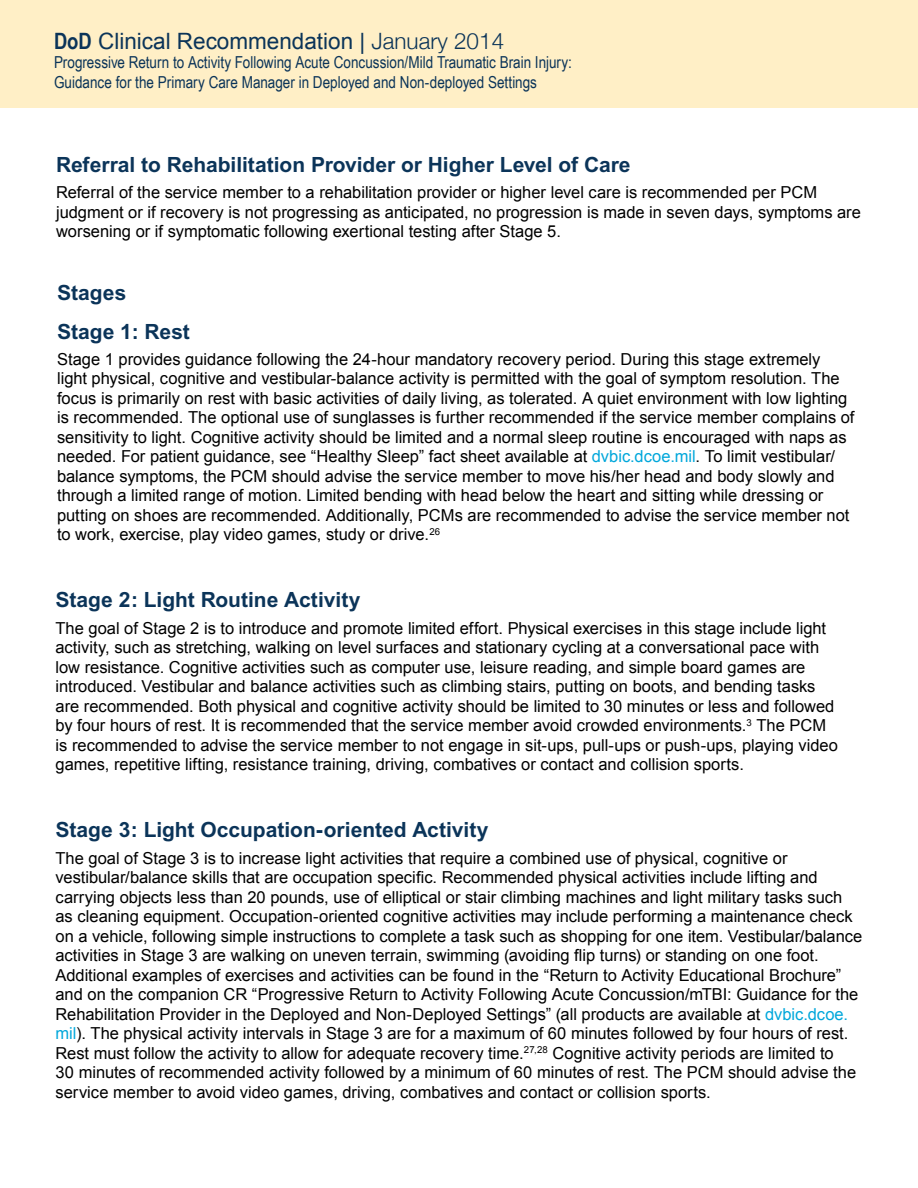
<style>
.page{position:relative;width:918px;height:1188px;background:#fff}
.page>*{position:absolute;margin:0;border:0;box-sizing:border-box;transform-origin:0 0}
.t1{font:22.5px "Arial";color:#0b3459}
.t2{font:700 21px "Arial";color:#0b3459}
.body{font:16.5px/19.5px "Arial";color:#000}
.t3{font:16.5px/19.5px "Arial Narrow";color:#0b3459}
.s1{font-family:"Arial Narrow";font-weight:700}
.s2{font-family:"Helvetica Neue";font-weight:300}
.s3{color:#00a7db}
</style>
<div class="page">
<div style="left:0;top:0;width:918px;height:108px;background:#ffefc6"></div>
<h1 class="t1" style="left:54px;top:26px;width:452px"><span class="s1">DoD</span> Clinical Recommendation | <span class="s2">January 2014</span></h1>
<p class="t3" style="left:54px;top:52px;width:520px">Progressive Return to Activity Following Acute Concussion/Mild Traumatic Brain Injury:<br>Guidance for the Primary Care Manager in Deployed and Non-deployed Settings</p>
<h3 class="t2" style="left:56px;top:152px;width:576px">Referral to Rehabilitation Provider or Higher Level of Care</h3>
<p class="body" style="left:56px;top:183px;width:806px">Referral of the service member to a rehabilitation provider or higher level care is recommended per PCM judgment or if recovery is not progressing as anticipated, no progression is made in seven days, symptoms are worsening or if symptomatic following exertional testing after Stage 5.</p>
<h2 class="t2" style="left:57px;top:281px;width:70px">Stages</h2>
<h3 class="t2" style="left:57px;top:319px;width:134px">Stage 1: Rest</h3>
<p class="body" style="left:57px;top:349px;width:799px">Stage 1 provides guidance following the 24-hour mandatory recovery period. During this stage extremely light physical, cognitive and vestibular-balance activity is permitted with the goal of symptom resolution. The focus is primarily on rest with basic activities of daily living, as tolerated. A quiet environment with low lighting is recommended. The optional use of sunglasses is further recommended if the service member complains of sensitivity to light. Cognitive activity should be limited and a normal sleep routine is encouraged with naps as needed. For patient guidance, see “Healthy Sleep” fact sheet available at <span class="s3">dvbic.dcoe.mil</span>. To limit vestibular/ balance symptoms, the PCM should advise the service member to move his/her head and body slowly and through a limited range of motion. Limited bending with head below the heart and sitting while dressing or putting on shoes are recommended. Additionally, PCMs are recommended to advise the service member not to work, exercise, play video games, study or drive.<sup>26</sup></p>
<h3 class="t2" style="left:56px;top:588px;width:306px">Stage 2: Light Routine Activity</h3>
<p class="body" style="left:56px;top:618px;width:784px">The goal of Stage 2 is to introduce and promote limited effort. Physical exercises in this stage include light activity, such as stretching, walking on level surfaces and stationary cycling at a conversational pace with low resistance. Cognitive activities such as computer use, leisure reading, and simple board games are introduced. Vestibular and balance activities such as climbing stairs, putting on boots, and bending tasks are recommended. Both physical and cognitive activity should be limited to 30 minutes or less and followed by four hours of rest. It is recommended that the service member avoid crowded environments.<sup>3</sup> The PCM is recommended to advise the service member to not engage in sit-ups, pull-ups or push-ups, playing video games, repetitive lifting, resistance training, driving, combatives or contact and collision sports.</p>
<h3 class="t2" style="left:56px;top:818px;width:435px">Stage 3: Light Occupation-oriented Activity</h3>
<p class="body" style="left:56px;top:848px;width:808px">The goal of Stage 3 is to increase light activities that require a combined use of physical, cognitive or vestibular/balance skills that are occupation specific. Recommended physical activities include lifting and carrying objects less than 20 pounds, use of elliptical or stair climbing machines and light military tasks such as cleaning equipment. Occupation-oriented cognitive activities may include performing a maintenance check on a vehicle, following simple instructions to complete a task such as shopping for one item. Vestibular/balance activities in Stage 3 are walking on uneven terrain, swimming (avoiding flip turns) or standing on one foot.<br>Additional examples of exercises and activities can be found in the “Return to Activity Educational Brochure” and on the companion CR “Progressive Return to Activity Following Acute Concussion/mTBI: Guidance for the Rehabilitation Provider in the Deployed and Non-Deployed Settings” (all products are available at <span class="s3">dvbic.dcoe. mil</span>). The physical activity intervals in Stage 3 are for a maximum of 60 minutes followed by four hours of rest.<br>Rest must follow the activity to allow for adequate recovery time.<sup>27,28</sup> Cognitive activity periods are limited to<br>30 minutes of recommended activity followed by a minimum of 60 minutes of rest. The PCM should advise the service member to avoid video games, driving, combatives and contact or collision sports.</p>
</div>
